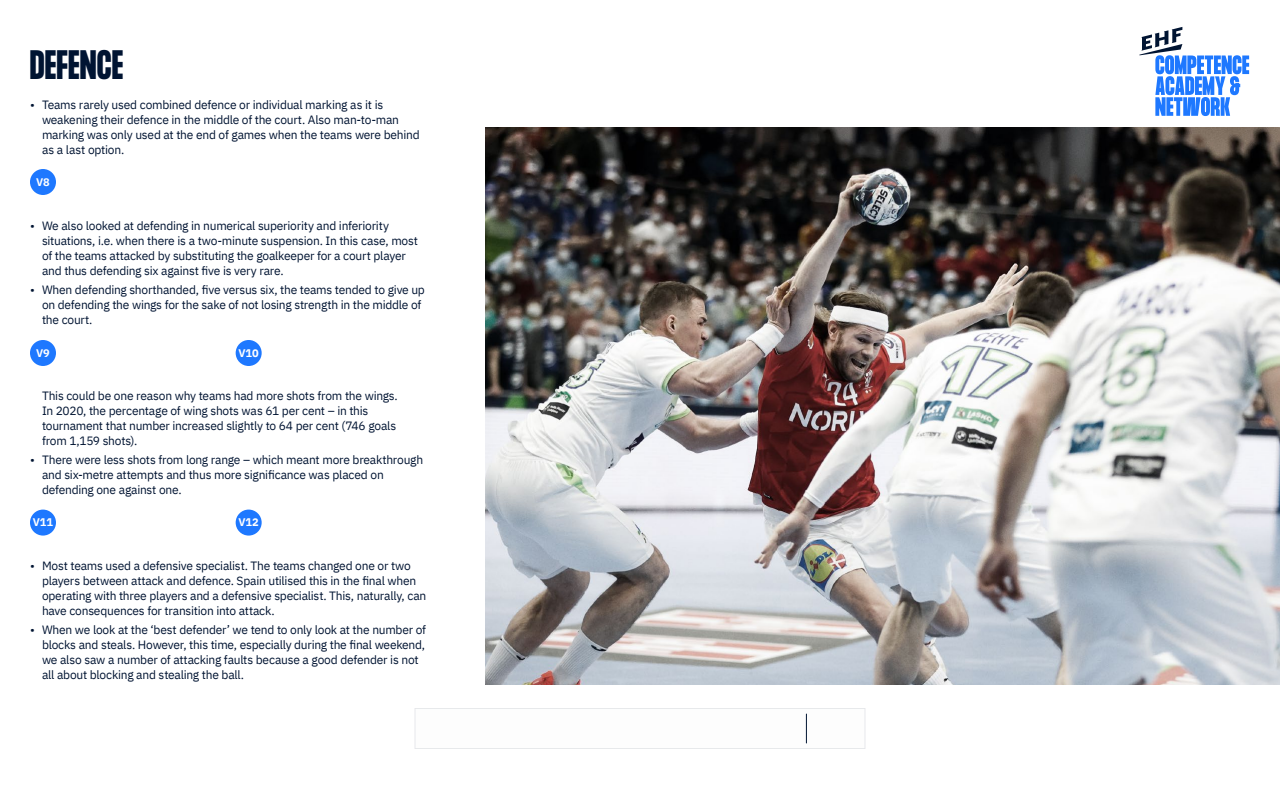
<style>
.page{position:relative;width:1280px;height:800px;background:#fff}
.page>*{position:absolute;margin:0;border:0;box-sizing:border-box;transform-origin:0 0}
.t1{font:700 36px "Formula Condensed";letter-spacing:.02em;color:#001432}
.t2{font:12px/15px "IBM Plex Sans";letter-spacing:-.02em;color:#001432}
.t3{font:700 11px "IBM Plex Sans";letter-spacing:-.01em;color:#fff}
</style>
<div class="page">
<svg style="left:806px;top:714px;width:1px;height:29px"></svg>
<svg style="left:1139px;top:27px;width:110px;height:89px"></svg>
<img style="left:486px;top:128px;width:794px;height:557px">
<div style="left:30px;top:169px;width:26px;height:26px;background:#1e78ff;border-radius:50%"></div>
<div style="left:30px;top:340px;width:26px;height:26px;background:#1e78ff;border-radius:50%"></div>
<div style="left:30px;top:510px;width:26px;height:26px;background:#1e78ff;border-radius:50%"></div>
<div style="left:236px;top:340px;width:26px;height:26px;background:#1e78ff;border-radius:50%"></div>
<div style="left:236px;top:510px;width:26px;height:26px;background:#1e78ff;border-radius:50%"></div>
<h1 class="t1" style="left:30px;top:43px;width:95px">DEFENCE</h1>
<p class="t2" style="left:42px;top:97px;width:379px;text-indent:-12px">• Teams rarely used combined defence or individual marking as it is weakening their defence in the middle of the court. Also man-to-man marking was only used at the end of games when the teams were behind as a last option.</p>
<p class="t3" style="left:36px;top:173px;width:15px">V8</p>
<p class="t2" style="left:42px;top:218px;width:378px;text-indent:-12px">• We also looked at defending in numerical superiority and inferiority situations, i.e. when there is a two-minute suspension. In this case, most of the teams attacked by substituting the goalkeeper for a court player and thus defending six against five is very rare.</p>
<p class="t2" style="left:42px;top:282px;width:384px;text-indent:-12px">• When defending shorthanded, five versus six, the teams tended to give up on defending the wings for the sake of not losing strength in the middle of the court.</p>
<p class="t3" style="left:36px;top:344px;width:15px">V9</p>
<p class="t3" style="left:239px;top:344px;width:22px">V10</p>
<p class="t2" style="left:42px;top:388px;width:357px">This could be one reason why teams had more shots from the wings.<br>In 2020, the percentage of wing shots was 61 per cent – in this tournament that number increased slightly to 64 per cent (746 goals from 1,159 shots).</p>
<p class="t2" style="left:42px;top:452px;width:383px;text-indent:-12px">• There were less shots from long range – which meant more breakthrough and six-metre attempts and thus more significance was placed on defending one against one.</p>
<p class="t3" style="left:33px;top:514px;width:22px">V11</p>
<p class="t3" style="left:239px;top:514px;width:22px">V12</p>
<p class="t2" style="left:42px;top:558px;width:386px;text-indent:-12px">• Most teams used a defensive specialist. The teams changed one or two players between attack and defence. Spain utilised this in the final when operating with three players and a defensive specialist. This, naturally, can have consequences for transition into attack.</p>
<p class="t2" style="left:42px;top:622px;width:386px;text-indent:-12px">• When we look at the ‘best defender’ we tend to only look at the number of blocks and steals. However, this time, especially during the final weekend, we also saw a number of attacking faults because a good defender is not all about blocking and stealing the ball.</p>
</div>
